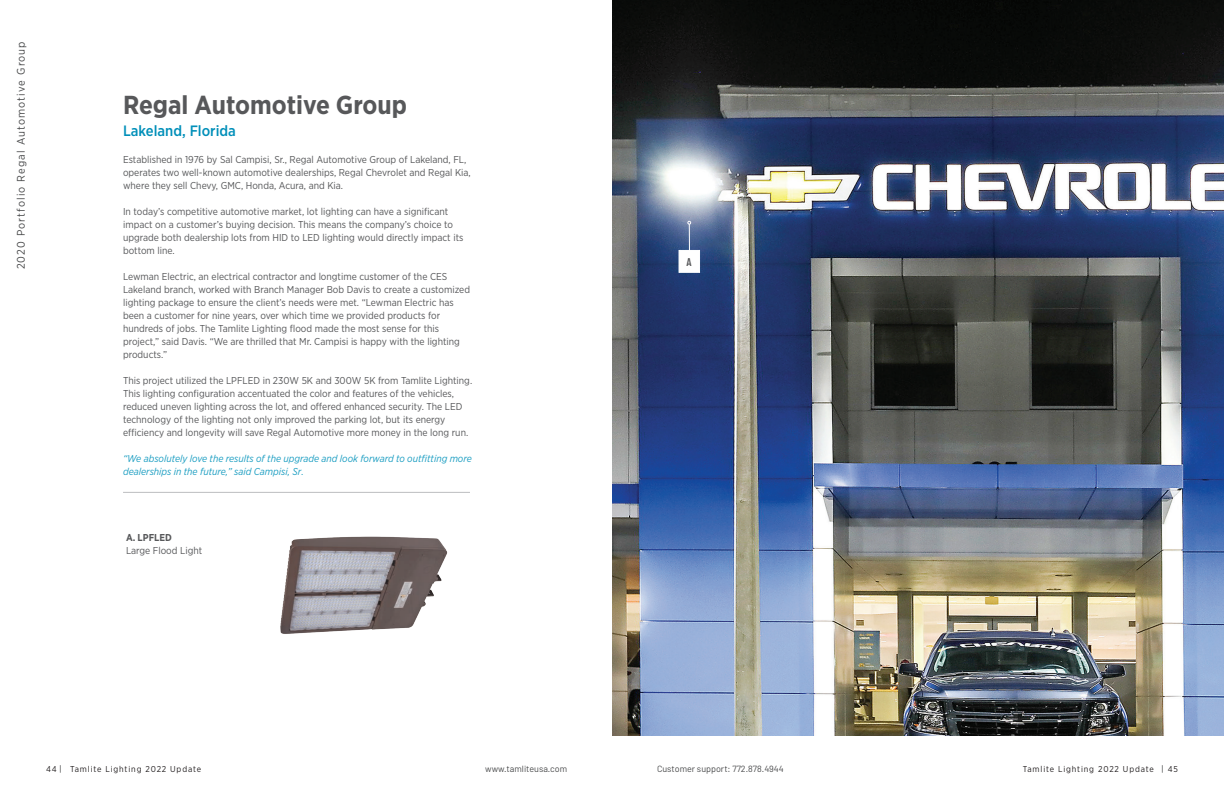
<style>
.page{position:relative;width:1224px;height:792px;background:#fff}
.page>*{position:absolute;margin:0;border:0;box-sizing:border-box;transform-origin:0 0}
.t1{font:700 26px "Gotham Narrow";color:#57585a}
.t2{font:500 15px "Gotham Narrow";color:#008fb9}
.t3{font:600 11.4px "Barlow Condensed";color:#57585a}
.t4{font:11px "Gotham Narrow";letter-spacing:.1em;color:#494a4b}
.t5{font:10px/13px "Gotham Narrow";color:#57585a}
.t6{font:italic 10px/13px "Gotham Narrow";color:#1c9ec2}
.t7{font:700 10px "Gotham Narrow";color:#57585a}
.t8{font:9px "Barlow";color:#494a4b}
.t9{font:8.5px "Gotham Narrow";letter-spacing:.1em;color:#231f20}
.s1{font-style:normal}
.s2{font-family:"Barlow";font-size:9px;color:#494a4b}
</style>
<div class="page">
<hr style="left:123px;top:492px;width:347px;height:1px;background:#bcbdc0">
<img style="left:280px;top:536px;width:168px;height:98px">
<img style="left:613px;top:0;width:611px;height:735px">
<div style="left:679px;top:250px;width:21px;height:23px;background:#fff;border:1px solid #fff"></div>
<svg style="left:688px;top:221px;width:3px;height:30px"></svg>
<p class="t4" style="left:14px;top:269px;width:230px;rotate:-90deg">2020 Portfolio Regal Automotive Group</p>
<p class="t1" style="left:123px;top:89px;width:285px">Regal Automotive Group</p>
<p class="t2" style="left:123px;top:121px;width:114px">Lakeland, Florida</p>
<p class="t5" style="left:123px;top:152px;width:349px">Established in 1976 by Sal Campisi, Sr., Regal Automotive Group of Lakeland, FL, operates two well-known automotive dealerships, Regal Chevrolet and Regal Kia, where they sell Chevy, GMC, Honda, Acura, and Kia.</p>
<p class="t5" style="left:123px;top:204px;width:342px">In today’s competitive automotive market, lot lighting can have a significant impact on a customer’s buying decision. This means the company’s choice to upgrade both dealership lots from HID to LED lighting would directly impact its bottom line.</p>
<p class="t5" style="left:123px;top:269px;width:349px">Lewman Electric, an electrical contractor and longtime customer of the CES Lakeland branch, worked with Branch Manager Bob Davis to create a customized lighting package to ensure the client’s needs were met. “Lewman Electric has been a customer for nine years, over which time we provided products for hundreds of jobs. The Tamlite Lighting flood made the most sense for this project,” said Davis. “We are thrilled that Mr. Campisi is happy with the lighting products.”</p>
<p class="t5" style="left:123px;top:373px;width:351px">This project utilized the LPFLED in 230W 5K and 300W 5K from Tamlite Lighting.<br>This lighting configuration accentuated the color and features of the vehicles, reduced uneven lighting across the lot, and offered enhanced security. The LED technology of the lighting not only improved the parking lot, but its energy efficiency and longevity will save Regal Automotive more money in the long run.</p>
<p class="t6" style="left:123px;top:451px;width:350px">“We absolutely love the results of the upgrade and look forward to outfitting more dealerships in the future,” said Campisi, Sr<span class="s1">.</span></p>
<p class="t7" style="left:126px;top:531px;width:47px">A. LPFLED</p>
<p class="t5" style="left:126px;top:544px;width:78px">Large Flood Light</p>
<p class="t3" style="left:687px;top:253px;width:7px">A</p>
<p class="t9" style="left:46px;top:764px;width:157px">44 <span class="s2">|</span> Tamlite Lighting 2022 Update</p>
<p class="t8" style="left:485px;top:763px;width:84px">www.tamliteusa.com</p>
<p class="t8" style="left:657px;top:763px;width:128px">Customer support: 772.878.4944</p>
<p class="t9" style="left:1023px;top:764px;width:157px">Tamlite Lighting 2022 Update <span class="s2">|</span> 45</p>
</div>
